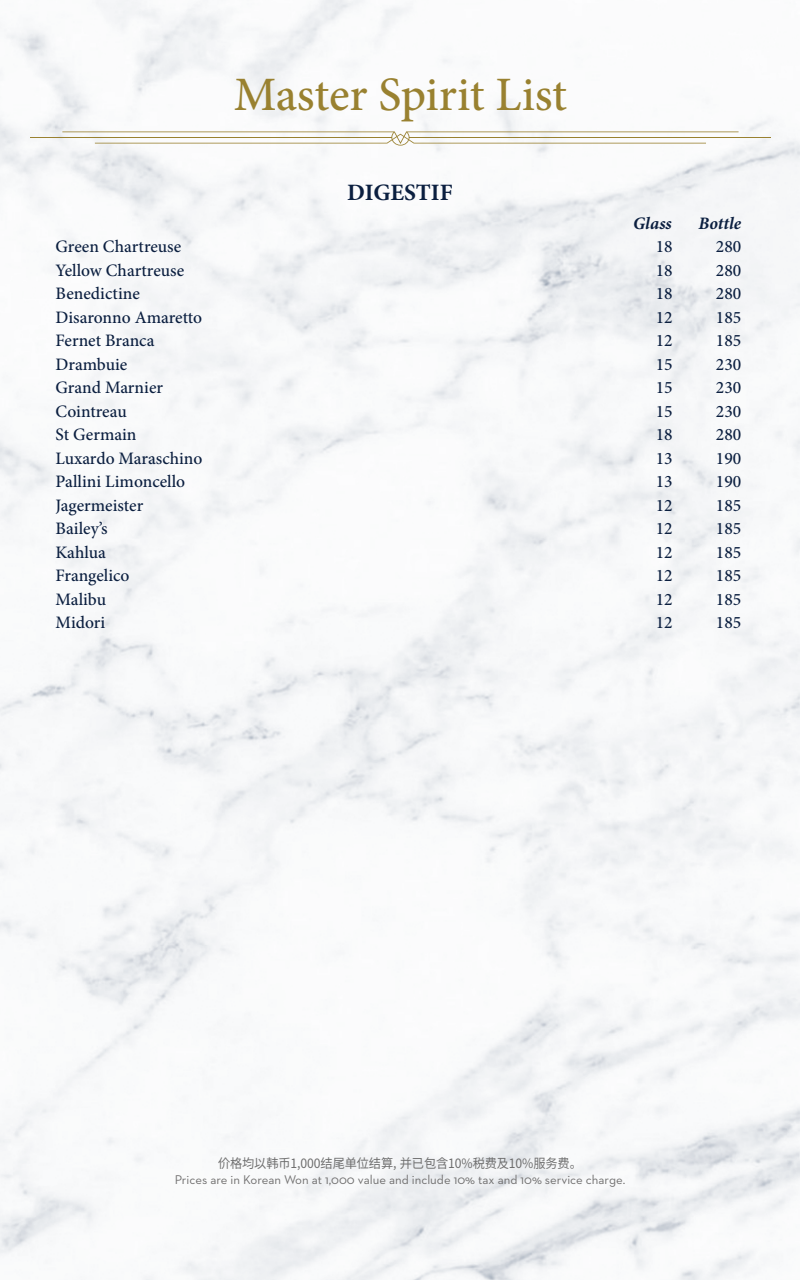
<style>
.page{position:relative;width:800px;height:1280px;background:#fff}
.page>*{position:absolute;margin:0;border:0;box-sizing:border-box;transform-origin:0 0}
.t1{font:500 48px "Minion Pro";letter-spacing:-.005em;color:#998130}
.타이틀_중_wine{font:700 23.5px "Minion Pro";color:#0b1f40}
.메뉴_wine{font:500 17.5px "Minion Pro";color:#0b1f40}
.타이틀_중_wine-2{font:italic 700 17.5px "Minion Pro";color:#0b1f40}
.t2{font:12.85px "Neutraface 2 Text";color:#706f6f}
.t3{font:12.85px "Noto Sans CJ Kkr";letter-spacing:-.01em;color:#6e6e6e;scale:.95 1}
</style>
<div class="page">
<hr style="left:30px;top:137px;width:362px;height:1px;background:#998130">
<hr style="left:409px;top:137px;width:362px;height:1px;background:#998130">
<svg style="left:62px;top:131px;width:677px;height:15px"></svg>
<p class="t1" style="left:234px;top:63px;width:335px">Master Spirit List</p>
<p class="타이틀_중_wine" style="left:347px;top:176px;width:107px">DIGESTIF</p>
<p class="타이틀_중_wine-2" style="left:633px;top:210px;width:40px">Glass</p>
<p class="타이틀_중_wine-2" style="left:699px;top:210px;width:44px">Bottle</p>
<p class="메뉴_wine" style="left:56px;top:235px;width:127px">Green Chartreuse</p>
<p class="메뉴_wine" style="left:656px;top:235px;width:18px">18</p>
<p class="메뉴_wine" style="left:716px;top:235px;width:27px">280</p>
<p class="메뉴_wine" style="left:56px;top:258px;width:130px">Yellow Chartreuse</p>
<p class="메뉴_wine" style="left:656px;top:258px;width:18px">18</p>
<p class="메뉴_wine" style="left:716px;top:258px;width:27px">280</p>
<p class="메뉴_wine" style="left:56px;top:282px;width:86px">Benedictine</p>
<p class="메뉴_wine" style="left:656px;top:282px;width:18px">18</p>
<p class="메뉴_wine" style="left:716px;top:282px;width:27px">280</p>
<p class="메뉴_wine" style="left:56px;top:305px;width:148px">Disaronno Amaretto</p>
<p class="메뉴_wine" style="left:656px;top:305px;width:18px">12</p>
<p class="메뉴_wine" style="left:716px;top:305px;width:27px">185</p>
<p class="메뉴_wine" style="left:56px;top:329px;width:100px">Fernet Branca</p>
<p class="메뉴_wine" style="left:656px;top:329px;width:18px">12</p>
<p class="메뉴_wine" style="left:716px;top:329px;width:27px">185</p>
<p class="메뉴_wine" style="left:56px;top:352px;width:73px">Drambuie</p>
<p class="메뉴_wine" style="left:656px;top:352px;width:18px">15</p>
<p class="메뉴_wine" style="left:716px;top:352px;width:27px">230</p>
<p class="메뉴_wine" style="left:56px;top:376px;width:109px">Grand Marnier</p>
<p class="메뉴_wine" style="left:656px;top:376px;width:18px">15</p>
<p class="메뉴_wine" style="left:716px;top:376px;width:27px">230</p>
<p class="메뉴_wine" style="left:56px;top:399px;width:73px">Cointreau</p>
<p class="메뉴_wine" style="left:656px;top:399px;width:18px">15</p>
<p class="메뉴_wine" style="left:716px;top:399px;width:27px">230</p>
<p class="메뉴_wine" style="left:56px;top:423px;width:82px">St Germain</p>
<p class="메뉴_wine" style="left:656px;top:423px;width:18px">18</p>
<p class="메뉴_wine" style="left:716px;top:423px;width:27px">280</p>
<p class="메뉴_wine" style="left:56px;top:446px;width:148px">Luxardo Maraschino</p>
<p class="메뉴_wine" style="left:656px;top:446px;width:18px">13</p>
<p class="메뉴_wine" style="left:716px;top:446px;width:27px">190</p>
<p class="메뉴_wine" style="left:56px;top:470px;width:131px">Pallini Limoncello</p>
<p class="메뉴_wine" style="left:656px;top:470px;width:18px">13</p>
<p class="메뉴_wine" style="left:716px;top:470px;width:27px">190</p>
<p class="메뉴_wine" style="left:56px;top:493px;width:89px">Jagermeister</p>
<p class="메뉴_wine" style="left:656px;top:493px;width:18px">12</p>
<p class="메뉴_wine" style="left:716px;top:493px;width:27px">185</p>
<p class="메뉴_wine" style="left:56px;top:517px;width:54px">Bailey’s</p>
<p class="메뉴_wine" style="left:656px;top:517px;width:18px">12</p>
<p class="메뉴_wine" style="left:716px;top:517px;width:27px">185</p>
<p class="메뉴_wine" style="left:56px;top:540px;width:52px">Kahlua</p>
<p class="메뉴_wine" style="left:656px;top:540px;width:18px">12</p>
<p class="메뉴_wine" style="left:716px;top:540px;width:27px">185</p>
<p class="메뉴_wine" style="left:56px;top:564px;width:75px">Frangelico</p>
<p class="메뉴_wine" style="left:656px;top:564px;width:18px">12</p>
<p class="메뉴_wine" style="left:716px;top:564px;width:27px">185</p>
<p class="메뉴_wine" style="left:56px;top:587px;width:52px">Malibu</p>
<p class="메뉴_wine" style="left:656px;top:587px;width:18px">12</p>
<p class="메뉴_wine" style="left:716px;top:587px;width:27px">185</p>
<p class="메뉴_wine" style="left:56px;top:611px;width:51px">Midori</p>
<p class="메뉴_wine" style="left:656px;top:611px;width:18px">12</p>
<p class="메뉴_wine" style="left:716px;top:611px;width:27px">185</p>
<p class="t3" style="left:218px;top:1156px;width:385px">价格均以韩币1,000结尾单位结算, 并已包含10%税费及10%服务费。</p>
<p class="t2" style="left:175px;top:1172px;width:452px">Prices are in Korean Won at 1,000 value and include 10% tax and 10% service charge.</p>
</div>
